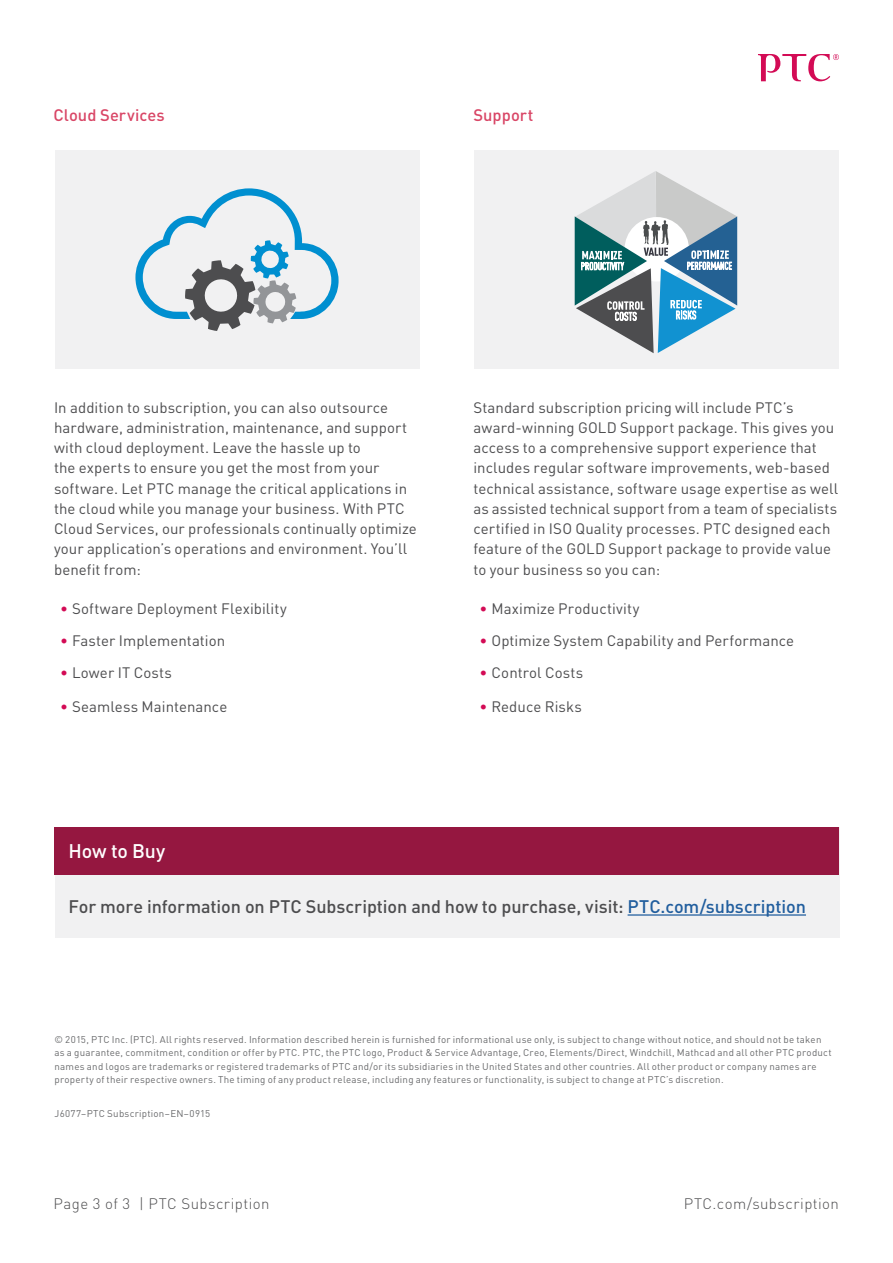
<style>
.page{position:relative;width:893px;height:1263px;background:#fff}
.page>*{position:absolute;margin:0;border:0;box-sizing:border-box;transform-origin:0 0}
.t1{font:500 19.5px "DIN Pro";letter-spacing:-.005em;color:#fff}
.t2{font:500 18px "DIN Pro";color:#4d4d4f}
.t3{font:500 16.5px "DIN Pro";letter-spacing:.005em;color:#d94666}
.t4{font:15px/20.2px "DIN Pro";letter-spacing:.005em;color:#4d4d4f}
.t5{font:300 15px "DIN Pro";letter-spacing:.03em;color:#4d4d4f}
.t6{font:9.75px/13.5px "DIN Pro";letter-spacing:.025em;color:#696a6c}
.s1{color:#d30b55}
.s2{color:#215e9e}
</style>
<div class="page">
<svg style="left:758px;top:54px;width:81px;height:28px"></svg>
<div style="left:55px;top:827px;width:784px;height:111px;background:#f1f1f2"></div>
<div style="left:54px;top:827px;width:785px;height:48px;background:#951740"></div>
<div style="left:474px;top:151px;width:365px;height:218px;background:#f1f1f2"></div>
<div style="left:55px;top:151px;width:364px;height:218px;background:#f1f1f2"></div>
<svg style="left:135px;top:188px;width:204px;height:143px"></svg>
<svg style="left:575px;top:171px;width:162px;height:182px"></svg>
<hr style="left:628px;top:914px;width:178px;height:2px;background:#215e9e">
<p class="t3" style="left:53px;top:101px;width:113px">Cloud Services</p>
<p class="t3" style="left:473px;top:101px;width:62px">Support</p>
<p class="t4" style="left:54px;top:396px;width:364px">In addition to subscription, you can also outsource hardware, administration, maintenance, and support with cloud deployment. Leave the hassle up to<br>the experts to ensure you get the most from your software. Let PTC manage the critical applications in the cloud while you manage your business. With PTC Cloud Services, our professionals continually optimize your application’s operations and environment. You’ll benefit from:</p>
<p class="t4" style="left:60px;top:597px;width:228px"><span class="s1">•</span> Software Deployment Flexibility</p>
<p class="t4" style="left:60px;top:629px;width:167px"><span class="s1">•</span> Faster Implementation</p>
<p class="t4" style="left:60px;top:661px;width:114px"><span class="s1">•</span> Lower IT Costs</p>
<p class="t4" style="left:60px;top:695px;width:169px"><span class="s1">•</span> Seamless Maintenance</p>
<p class="t4" style="left:473px;top:396px;width:366px">Standard subscription pricing will include PTC’s award-winning GOLD Support package. This gives you access to a comprehensive support experience that includes regular software improvements, web-based technical assistance, software usage expertise as well as assisted technical support from a team of specialists certified in ISO Quality processes. PTC designed each feature of the GOLD Support package to provide value to your business so you can:</p>
<p class="t4" style="left:479px;top:597px;width:161px"><span class="s1">•</span> Maximize Productivity</p>
<p class="t4" style="left:479px;top:629px;width:316px"><span class="s1">•</span> Optimize System Capability and Performance</p>
<p class="t4" style="left:479px;top:661px;width:105px"><span class="s1">•</span> Control Costs</p>
<p class="t4" style="left:479px;top:695px;width:104px"><span class="s1">•</span> Reduce Risks</p>
<h1 class="t1" style="left:68px;top:835px;width:98px">How to Buy</h1>
<p class="t2" style="left:68px;top:891px;width:739px">For more information on PTC Subscription and how to purchase, visit: <span class="s2">PTC.com/subscription</span></p>
<p class="t6" style="left:55px;top:1031px;width:779px">© 2015, PTC Inc. (PTC). All rights reserved. Information described herein is furnished for informational use only, is subject to change without notice, and should not be taken as a guarantee, commitment, condition or offer by PTC. PTC, the PTC logo, Product &amp; Service Advantage, Creo, Elements/Direct, Windchill, Mathcad and all other PTC product names and logos are trademarks or registered trademarks of PTC and/or its subsidiaries in the United States and other countries. All other product or company names are property of their respective owners. The timing of any product release, including any features or functionality, is subject to change at PTC’s discretion.</p>
<p class="t6" style="left:55px;top:1105px;width:157px">J6077–PTC Subscription–EN–0915</p>
<p class="t5" style="left:53px;top:1192px;width:218px">Page 3 of 3 | PTC Subscription</p>
<p class="t5" style="left:684px;top:1192px;width:157px">PTC.com/subscription</p>
</div>
